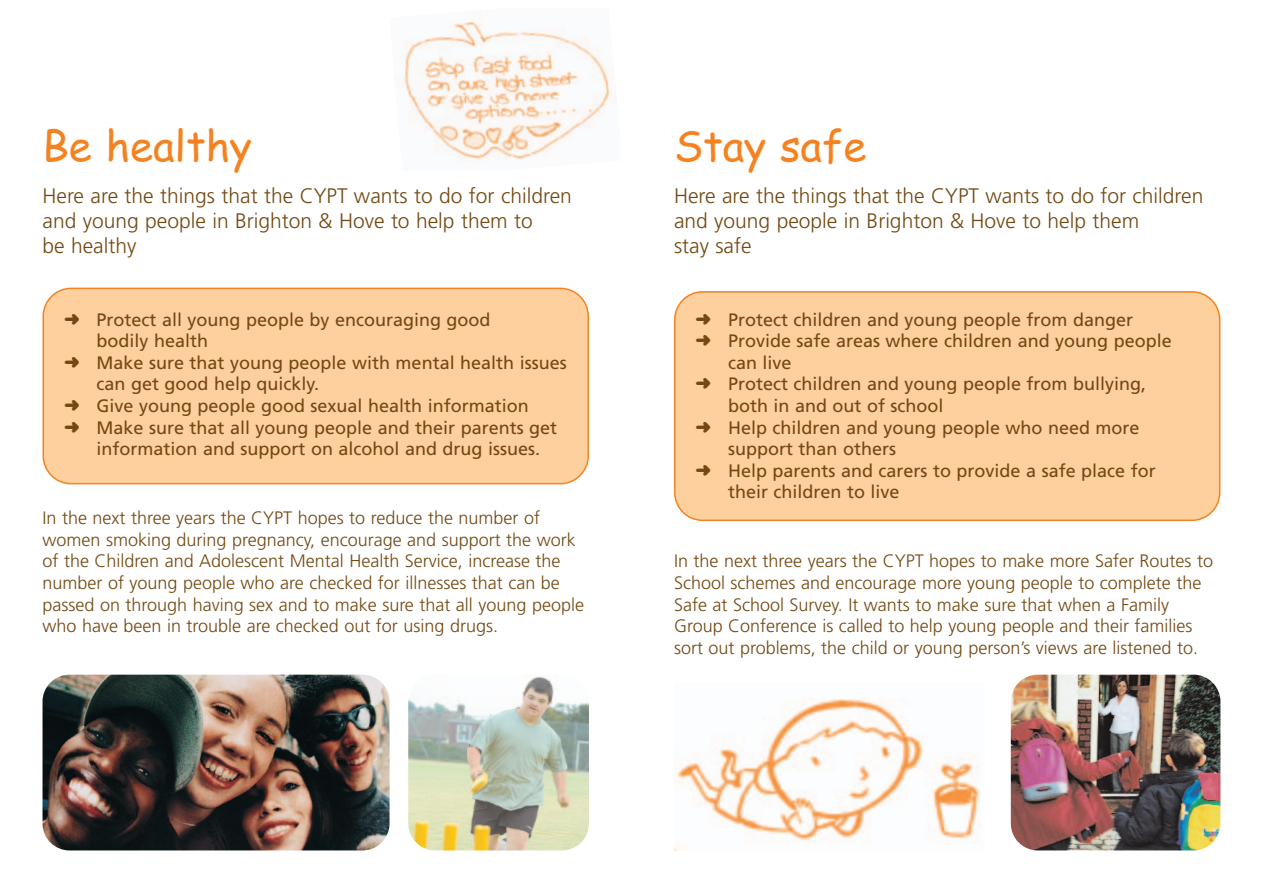
<style>
.page{position:relative;width:1263px;height:893px;background:#fff}
.page>*{position:absolute;margin:0;border:0;box-sizing:border-box;transform-origin:0 0}
.t1{font:42px "Comic Sans MS";color:#f58220}
.t2{font:300 21px/25.2px "Frutiger";color:#734913}
.t3{font:300 18px/21.6px "Frutiger";color:#734913}
.t4{font:18px "Frutiger";color:#734913}
.s1{font-family:"Distro Bats"}
</style>
<div class="page">
<div style="left:674px;top:291px;width:546px;height:230px;background:#fdd09e"></div>
<div style="left:43px;top:288px;width:546px;height:196px;background:#fdd09e"></div>
<img style="left:674px;top:699px;width:306px;height:151px">
<img style="left:404px;top:20px;width:207px;height:140px">
<img style="left:43px;top:675px;width:346px;height:175px">
<img style="left:408px;top:675px;width:181px;height:175px;border-radius:27px">
<img style="left:1011px;top:675px;width:209px;height:175px;border-radius:27px">
<h1 class="t1" style="left:43px;top:122px;width:211px">Be healthy</h1>
<p class="t2" style="left:43px;top:184px;width:531px">Here are the things that the CYPT wants to do for children and young people in Brighton &amp; Hove to help them to<br>be healthy</p>
<p class="t4" style="left:64px;top:312px;width:428px"><span class="s1">b</span> Protect all young people by encouraging good</p>
<p class="t4" style="left:97px;top:334px;width:113px">bodily health</p>
<p class="t4" style="left:64px;top:355px;width:504px"><span class="s1">b</span> Make sure that young people with mental health issues</p>
<p class="t4" style="left:97px;top:377px;width:224px">can get good help quickly.</p>
<p class="t4" style="left:64px;top:398px;width:466px"><span class="s1">b</span> Give young people good sexual health information</p>
<p class="t4" style="left:64px;top:420px;width:495px"><span class="s1">b</span> Make sure that all young people and their parents get</p>
<p class="t4" style="left:97px;top:442px;width:445px">information and support on alcohol and drug issues.</p>
<p class="t3" style="left:43px;top:508px;width:543px">In the next three years the CYPT hopes to reduce the number of women smoking during pregnancy, encourage and support the work of the Children and Adolescent Mental Health Service, increase the number of young people who are checked for illnesses that can be passed on through having sex and to make sure that all young people who have been in trouble are checked out for using drugs.</p>
<h1 class="t1" style="left:674px;top:122px;width:194px">Stay safe</h1>
<p class="t2" style="left:674px;top:184px;width:531px">Here are the things that the CYPT wants to do for children and young people in Brighton &amp; Hove to help them<br>stay safe</p>
<p class="t4" style="left:695px;top:312px;width:439px"><span class="s1">b</span> Protect children and young people from danger</p>
<p class="t4" style="left:695px;top:334px;width:478px"><span class="s1">b</span> Provide safe areas where children and young people</p>
<p class="t4" style="left:728px;top:355px;width:65px">can live</p>
<p class="t4" style="left:695px;top:377px;width:452px"><span class="s1">b</span> Protect children and young people from bullying,</p>
<p class="t4" style="left:728px;top:398px;width:217px">both in and out of school</p>
<p class="t4" style="left:695px;top:420px;width:446px"><span class="s1">b</span> Help children and young people who need more</p>
<p class="t4" style="left:728px;top:442px;width:170px">support than others</p>
<p class="t4" style="left:695px;top:463px;width:462px"><span class="s1">b</span> Help parents and carers to provide a safe place for</p>
<p class="t4" style="left:728px;top:485px;width:173px">their children to live</p>
<p class="t3" style="left:674px;top:552px;width:540px">In the next three years the CYPT hopes to make more Safer Routes to School schemes and encourage more young people to complete the Safe at School Survey. It wants to make sure that when a Family Group Conference is called to help young people and their families sort out problems, the child or young person’s views are listened to.</p>
</div>
